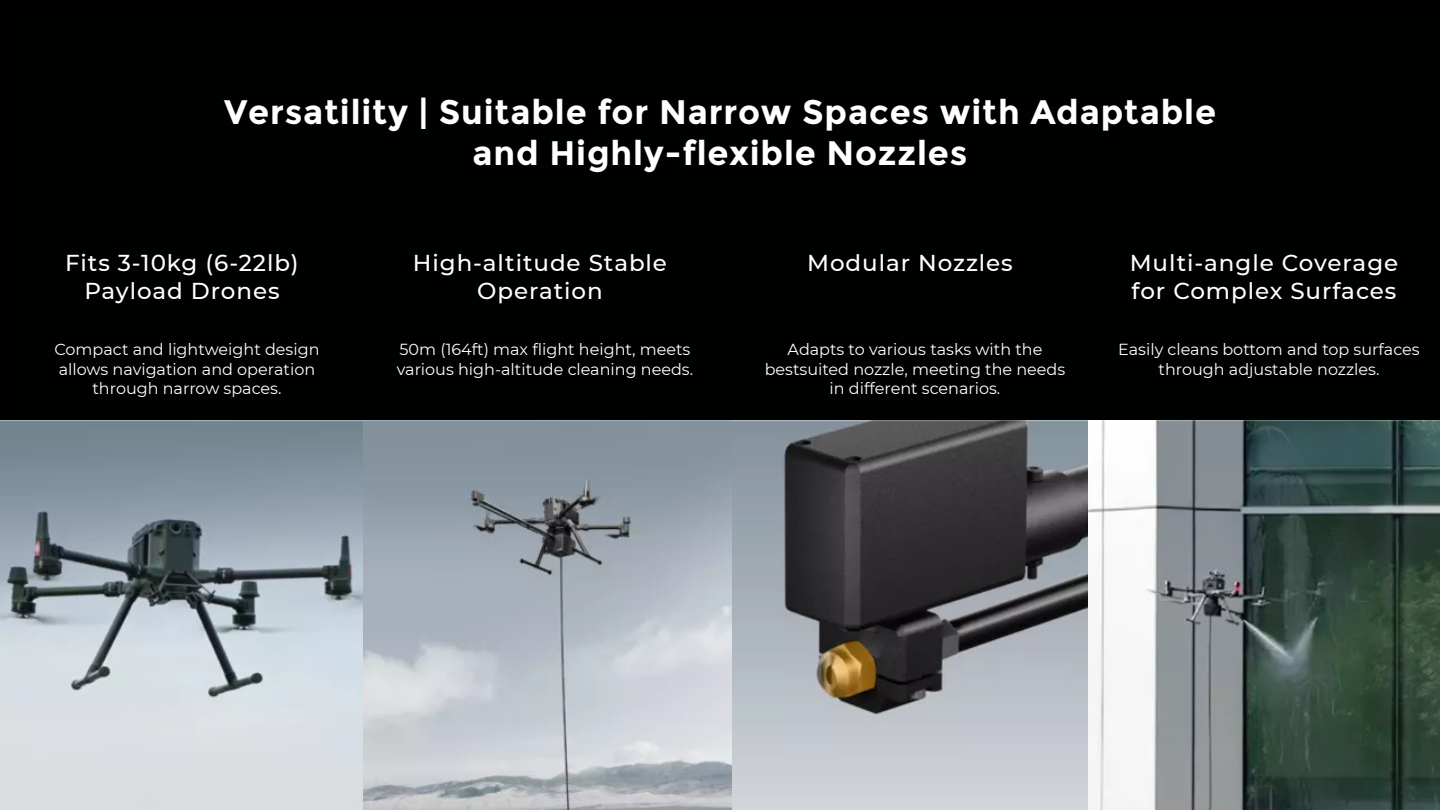
<style>
.page{position:relative;width:1440px;height:810px;background:#000101}
.page>*{position:absolute;margin:0;border:0;box-sizing:border-box;transform-origin:0 0}
.t1{font:700 34px/40.8px "Montserrat";letter-spacing:.025em;color:#fff;text-align:center}
.t2{font:500 23px/27.6px "Montserrat";letter-spacing:.04em;color:#fff;text-align:center}
.t3{font:16px/19.2px "Montserrat";color:#fff;text-align:center}
</style>
<div class="page">
<img style="left:0;top:420px;width:363px;height:390px">
<img style="left:363px;top:420px;width:369px;height:390px">
<img style="left:732px;top:420px;width:356px;height:390px">
<img style="left:1088px;top:420px;width:352px;height:390px">
<h1 class="t1" style="left:224px;top:92px;width:994px">Versatility | Suitable for Narrow Spaces with Adaptable and Highly-flexible Nozzles</h1>
<h2 class="t2" style="left:65px;top:248px;width:235px">Fits 3-10kg (6-22lb)<br>Payload Drones</h2>
<h2 class="t2" style="left:413px;top:248px;width:256px">High-altitude Stable<br>Operation</h2>
<h2 class="t2" style="left:807px;top:248px;width:207px">Modular Nozzles</h2>
<h2 class="t2" style="left:1130px;top:248px;width:270px;text-align:left">Multi-angle Coverage for Complex Surfaces</h2>
<p class="t3" style="left:54px;top:340px;width:267px">Compact and lightweight design allows navigation and operation through narrow spaces.</p>
<p class="t3" style="left:397px;top:340px;width:298px;text-align:left">50m (164ft) max flight height, meets various high-altitude cleaning needs.</p>
<p class="t3" style="left:765px;top:340px;width:302px">Adapts to various tasks with the bestsuited nozzle, meeting the needs in different scenarios.</p>
<p class="t3" style="left:1118px;top:340px;width:303px">Easily cleans bottom and top surfaces through adjustable nozzles.</p>
</div>
